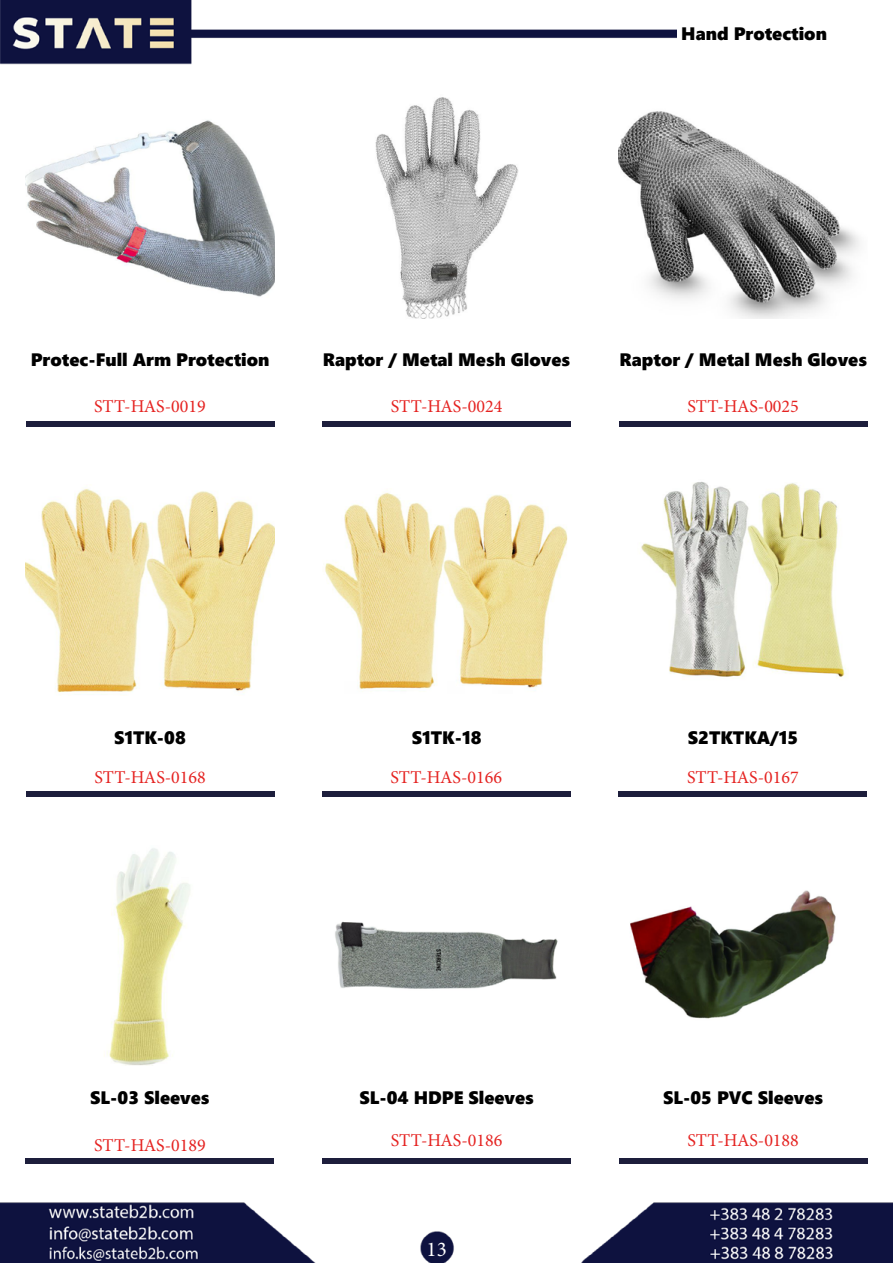
<style>
.page{position:relative;width:893px;height:1263px;background:#fff}
.page>*{position:absolute;margin:0;border:0;box-sizing:border-box;transform-origin:0 0}
.t1{font:21px "Minion Pro";color:#fff}
.t2{font:18px "Segoe UI Black";color:#000}
.t3{font:18px "Minion Pro";color:#e52321}
</style>
<div class="page">
<img style="left:0;top:0;width:893px;height:1263px">
<img style="left:26px;top:116px;width:249px;height:183px">
<img style="left:26px;top:484px;width:248px;height:213px">
<img style="left:322px;top:488px;width:249px;height:205px">
<img style="left:619px;top:477px;width:248px;height:205px">
<img style="left:618px;top:887px;width:249px;height:133px">
<img style="left:322px;top:895px;width:249px;height:121px">
<img style="left:26px;top:845px;width:248px;height:221px">
<img style="left:322px;top:94px;width:249px;height:227px">
<img style="left:619px;top:96px;width:249px;height:223px">
<div style="left:26px;top:421px;width:249px;height:6px;background:#1d1e3c"></div>
<div style="left:322px;top:421px;width:249px;height:6px;background:#1d1e3c"></div>
<div style="left:619px;top:421px;width:249px;height:6px;background:#1d1e3c"></div>
<div style="left:618px;top:791px;width:249px;height:6px;background:#1d1e3c"></div>
<div style="left:322px;top:791px;width:249px;height:6px;background:#1d1e3c"></div>
<div style="left:26px;top:791px;width:249px;height:6px;background:#1d1e3c"></div>
<div style="left:25px;top:1158px;width:249px;height:6px;background:#1d1e3c"></div>
<div style="left:322px;top:1158px;width:249px;height:6px;background:#1d1e3c"></div>
<div style="left:619px;top:1158px;width:249px;height:6px;background:#1d1e3c"></div>
<div style="left:677px;top:19px;width:73px;height:35px;background:#fff"></div>
<p class="t2" style="left:681px;top:20px;width:147px">Hand Protection</p>
<p class="t2" style="left:31px;top:347px;width:240px">Protec-Full Arm Protection</p>
<p class="t2" style="left:323px;top:347px;width:249px">Raptor / Metal Mesh Gloves</p>
<p class="t2" style="left:620px;top:347px;width:249px">Raptor / Metal Mesh Gloves</p>
<p class="t3" style="left:94px;top:394px;width:113px">STT-HAS-0019</p>
<p class="t3" style="left:391px;top:394px;width:113px">STT-HAS-0024</p>
<p class="t3" style="left:687px;top:394px;width:113px">STT-HAS-0025</p>
<p class="t2" style="left:114px;top:725px;width:73px">S1TK-08</p>
<p class="t2" style="left:412px;top:725px;width:71px">S1TK-18</p>
<p class="t2" style="left:688px;top:725px;width:112px">S2TKTKA/15</p>
<p class="t3" style="left:94px;top:765px;width:113px">STT-HAS-0168</p>
<p class="t3" style="left:390px;top:765px;width:113px">STT-HAS-0166</p>
<p class="t3" style="left:687px;top:765px;width:113px">STT-HAS-0167</p>
<p class="t2" style="left:90px;top:1085px;width:121px">SL-03 Sleeves</p>
<p class="t2" style="left:359px;top:1085px;width:176px">SL-04 HDPE Sleeves</p>
<p class="t2" style="left:663px;top:1085px;width:162px">SL-05 PVC Sleeves</p>
<p class="t3" style="left:94px;top:1133px;width:113px">STT-HAS-0189</p>
<p class="t3" style="left:391px;top:1128px;width:113px">STT-HAS-0186</p>
<p class="t3" style="left:687px;top:1128px;width:113px">STT-HAS-0188</p>
<p class="t1" style="left:427px;top:1235px;width:22px">13</p>
</div>
